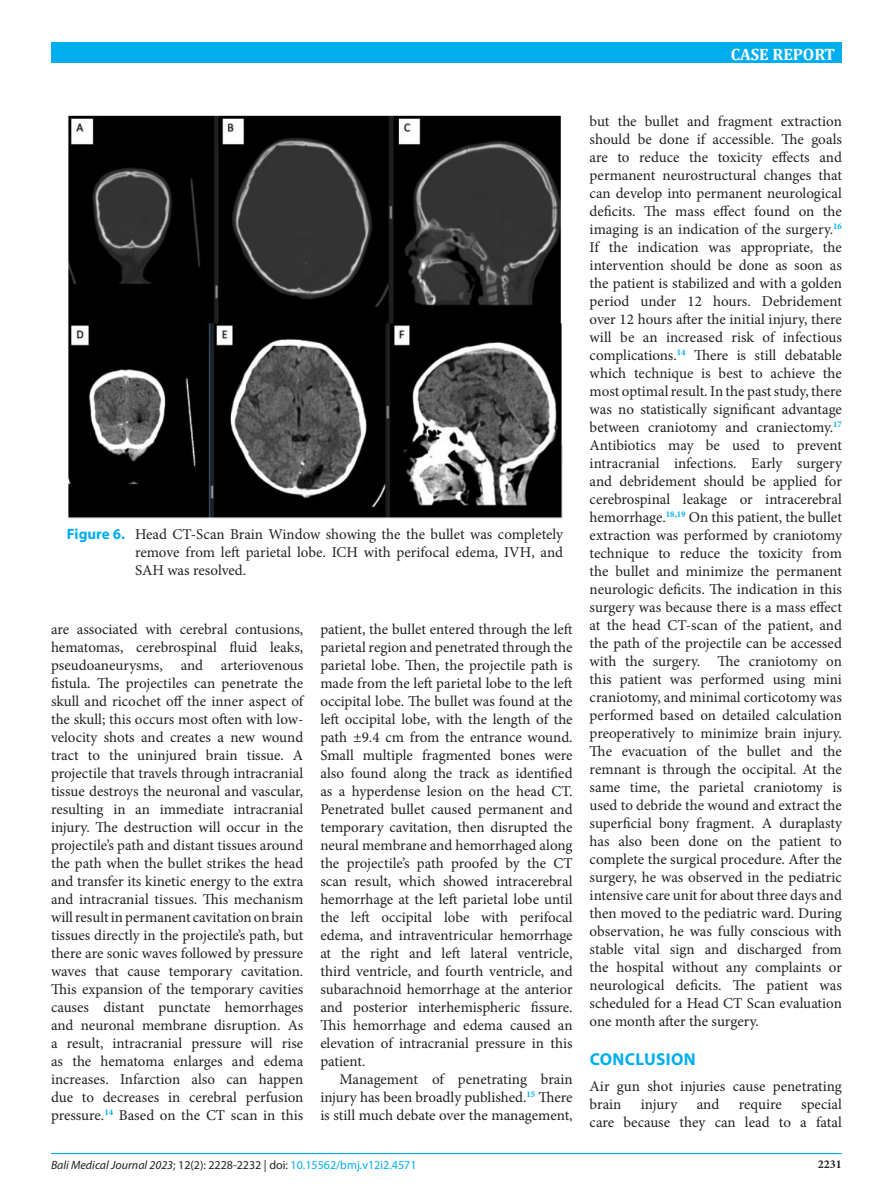
<style>
.page{position:relative;width:893px;height:1191px;background:#fff}
.page>*{position:absolute;margin:0;border:0;box-sizing:border-box;transform-origin:0 0}
.judul{font:700 17.25px "Myriad Pro";letter-spacing:.02em;color:#00aeef}
.t1{font:700 16.5px "Cambria";color:#fff}
.t2{font:15px/18px "Minion Pro";color:#231f20;text-align:justify}
.t3{font:12px "Myriad Pro";color:#00aeef}
.t4{font:700 12px "Minion Pro";color:#231f20}
.s1{font-family:"Myriad Pro";font-weight:700;color:#00aeef}
.s2{font-style:italic;color:#231f20}
.s3{color:#231f20}
</style>
<div class="page">
<div style="left:51px;top:43px;width:791px;height:20px;background:#00aeef"></div>
<hr style="left:51px;top:1153px;width:790px;height:1px;background:#00aeef">
<img style="left:68px;top:115px;width:495px;height:404px">
<p class="t1" style="left:731px;top:43px;width:106px">CASE REPORT</p>
<p class="t2" style="left:135px;top:525px;width:430px;text-indent:-68px"><span class="s1">Figure 6.</span> Head CT-Scan Brain Window showing the the bullet was completely remove from left parietal lobe. ICH with perifocal edema, IVH, and SAH was resolved.</p>
<p class="t2" style="left:51px;top:620px;width:254px">are associated with cerebral contusions, hematomas, cerebrospinal fluid leaks, pseudoaneurysms, and arteriovenous fistula. The projectiles can penetrate the skull and ricochet off the inner aspect of the skull; this occurs most often with low&shy;velocity shots and creates a new wound tract to the uninjured brain tissue. A projectile that travels through intracranial tissue destroys the neuronal and vascular, resulting in an immediate intracranial injury. The destruction will occur in the projectile’s path and distant tissues around the path when the bullet strikes the head and transfer its kinetic energy to the extra and intracranial tissues. This mechanism will result in permanent cavitation on brain tissues directly in the projectile’s path, but there are sonic waves followed by pressure waves that cause temporary cavitation.<br>This expansion of the temporary cavities causes distant punctate hemorrhages and neuronal membrane disruption. As a result, intracranial pressure will rise as the hematoma enlarges and edema increases. Infarction also can happen due to decreases in cerebral perfusion pressure.<sup>14</sup> Based on the CT scan in this</p>
<p class="t2" style="left:320px;top:620px;width:254px">patient, the bullet entered through the left parietal region and penetrated through the parietal lobe. Then, the projectile path is made from the left parietal lobe to the left occipital lobe. The bullet was found at the left occipital lobe, with the length of the path ±9.4 cm from the entrance wound.<br>Small multiple fragmented bones were also found along the track as identified as a hyperdense lesion on the head CT.<br>Penetrated bullet caused permanent and temporary cavitation, then disrupted the neural membrane and hemorrhaged along the projectile’s path proofed by the CT scan result, which showed intracerebral hemorrhage at the left parietal lobe until the left occipital lobe with perifocal edema, and intraventricular hemorrhage at the right and left lateral ventricle, third ventricle, and fourth ventricle, and subarachnoid hemorrhage at the anterior and posterior interhemispheric fissure.<br>This hemorrhage and edema caused an elevation of intracranial pressure in this patient.</p>
<p class="t2" style="left:320px;top:1070px;width:254px;text-indent:19px">Management of penetrating brain injury has been broadly published.<sup>15</sup> There is still much debate over the management,</p>
<p class="t2" style="left:590px;top:112px;width:254px">but the bullet and fragment extraction should be done if accessible. The goals are to reduce the toxicity effects and permanent neurostructural changes that can develop into permanent neurological deficits. The mass effect found on the imaging is an indication of the surgery.<sup>16<br></sup>If the indication was appropriate, the intervention should be done as soon as the patient is stabilized and with a golden period under 12 hours. Debridement over 12 hours after the initial injury, there will be an increased risk of infectious complications.<sup>14</sup> There is still debatable which technique is best to achieve the most optimal result. In the past study, there was no statistically significant advantage between craniotomy and craniectomy.<sup>17<br></sup>Antibiotics may be used to prevent intracranial infections. Early surgery and debridement should be applied for cerebrospinal leakage or intracerebral hemorrhage.<sup>18,19</sup> On this patient, the bullet extraction was performed by craniotomy technique to reduce the toxicity from the bullet and minimize the permanent neurologic deficits. The indication in this surgery was because there is a mass effect at the head CT-scan of the patient, and the path of the projectile can be accessed with the surgery. The craniotomy on this patient was performed using mini craniotomy, and minimal corticotomy was performed based on detailed calculation preoperatively to minimize brain injury.<br>The evacuation of the bullet and the remnant is through the occipital. At the same time, the parietal craniotomy is used to debride the wound and extract the superficial bony fragment. A duraplasty has also been done on the patient to complete the surgical procedure. After the surgery, he was observed in the pediatric intensive care unit for about three days and then moved to the pediatric ward. During observation, he was fully conscious with stable vital sign and discharged from the hospital without any complaints or neurological deficits. The patient was scheduled for a Head CT Scan evaluation one month after the surgery.</p>
<p class="judul" style="left:590px;top:1047px;width:107px">CONCLUSION</p>
<p class="t2" style="left:590px;top:1077px;width:254px">Air gun shot injuries cause penetrating brain</p>
<p class="t2" style="left:590px;top:1095px;width:254px;text-align:right">special<br>care because they can lead to a fatal</p>
<p class="t2" style="left:641px;top:1095px;width:38px">injury</p>
<p class="t2" style="left:697px;top:1095px;width:24px">and</p>
<p class="t2" style="left:739px;top:1095px;width:45px">require</p>
<p class="t3" style="left:51px;top:1157px;width:367px"><span class="s2">Bali Medical Journal 2023</span><span class="s3">; 12(2): 2228-2232 | doi:</span> 10.15562/bmj.v12i2.4571</p>
<p class="t4" style="left:818px;top:1156px;width:25px">2231</p>
</div>
